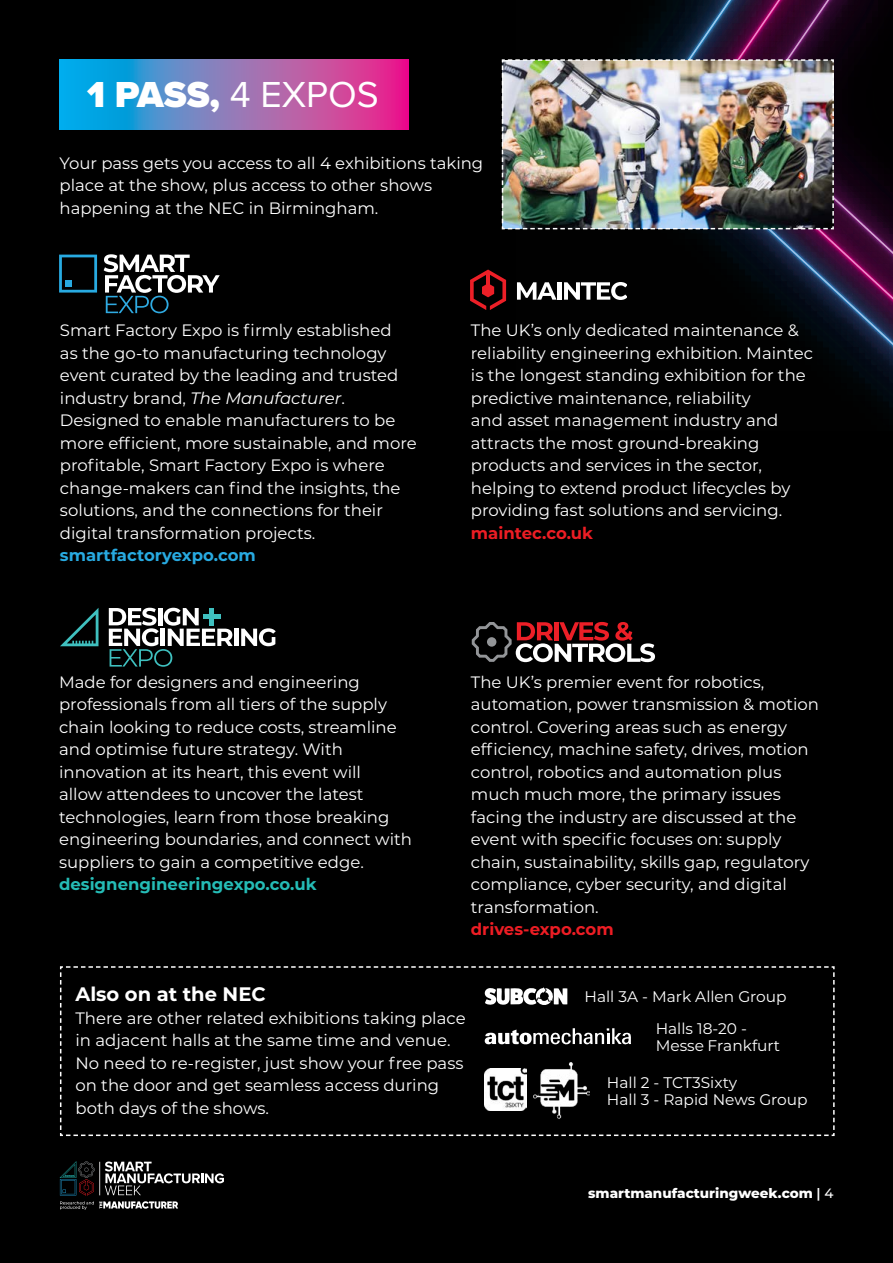
<style>
.page{position:relative;width:893px;height:1263px;background:#000}
.page>*{position:absolute;margin:0;border:0;box-sizing:border-box;transform-origin:0 0}
.t1{font:900 37.5px "Proxima Nova";color:#fff}
.t2{font:700 19.5px "Montserrat";color:#fff}
.t3{font:16.5px/22.5px "Montserrat";color:#fff}
.t4{font:700 16.5px "Montserrat";color:#ed1d24}
.t5{font:700 16.5px "Montserrat";color:#25bcb6}
.t6{font:700 16.5px "Montserrat";color:#28aae1}
.t7{font:15.45px/17.1px "Montserrat";color:#fff}
.t8{font:800 13.5px "Montserrat";color:#fff}
.s1{font-weight:400}
.s2{font-style:italic}
.s3{font-weight:600}
.s4{font-weight:500}
</style>
<div class="page">
<svg style="left:727px;top:254px;width:166px;height:154px"></svg>
<svg style="left:60px;top:60px;width:348px;height:70px;background:#7e73ba"></svg>
<svg style="left:472px;top:622px;width:183px;height:40px"></svg>
<div style="left:487px;top:637px;width:9px;height:10px;background:#939598;border-radius:50%"></div>
<svg style="left:59px;top:255px;width:38px;height:38px"></svg>
<svg style="left:104px;top:254px;width:116px;height:59px"></svg>
<hr style="left:234px;top:629px;width:4px;height:17px;background:#fff">
<svg style="left:241px;top:628px;width:35px;height:18px"></svg>
<svg style="left:109px;top:608px;width:124px;height:59px"></svg>
<div style="left:203px;top:614px;width:17px;height:5px;background:#3fc0bf"></div>
<div style="left:209px;top:608px;width:5px;height:17px;background:#3fc0bf"></div>
<svg style="left:60px;top:608px;width:39px;height:38px"></svg>
<svg style="left:517px;top:282px;width:40px;height:18px"></svg>
<hr style="left:557px;top:282px;width:4px;height:18px;background:#fff">
<svg style="left:564px;top:282px;width:62px;height:18px"></svg>
<svg style="left:470px;top:270px;width:36px;height:40px"></svg>
<svg style="left:636px;top:0;width:257px;height:254px"></svg>
<img style="left:501px;top:59px;width:334px;height:171px">
<svg style="left:60px;top:1161px;width:164px;height:49px"></svg>
<svg style="left:59px;top:966px;width:776px;height:171px"></svg>
<img style="left:533px;top:1062px;width:57px;height:57px">
<img style="left:485px;top:1069px;width:42px;height:42px">
<h1 class="t1" style="left:87px;top:67px;width:293px">1 PASS, <span class="s1">4 EXPOS</span></h1>
<p class="t3" style="left:60px;top:151px;width:425px">Your pass gets you access to all 4 exhibitions taking place at the show, plus access to other shows happening at the NEC in Birmingham.</p>
<p class="t3" style="left:60px;top:319px;width:358px">Smart Factory Expo is firmly established<br>as the go-to manufacturing technology event curated by the leading and trusted industry brand, <span class="s2">The Manufacturer</span>.<br>Designed to enable manufacturers to be more efficient, more sustainable, and more profitable, Smart Factory Expo is where change-makers can find the insights, the solutions, and the connections for their digital transformation projects.</p>
<p class="t6" style="left:60px;top:544px;width:197px">smartfactoryexpo.com</p>
<p class="t3" style="left:59px;top:670px;width:354px">Made for designers and engineering professionals from all tiers of the supply chain looking to reduce costs, streamline and optimise future strategy. With innovation at its heart, this event will<br>allow attendees to uncover the latest technologies, learn from those breaking engineering boundaries, and connect with suppliers to gain a competitive edge.</p>
<p class="t5" style="left:59px;top:872px;width:259px">designengineeringexpo.co.uk</p>
<p class="t3" style="left:471px;top:319px;width:344px">The UK’s only dedicated maintenance &amp; reliability engineering exhibition. Maintec is the longest standing exhibition for the predictive maintenance, reliability<br>and asset management industry and attracts the most ground-breaking products and services in the sector, helping to extend product lifecycles by providing fast solutions and servicing.</p>
<p class="t4" style="left:471px;top:521px;width:124px">maintec.co.uk</p>
<p class="t3" style="left:471px;top:670px;width:350px">The UK’s premier event for robotics, automation, power transmission &amp; motion control. Covering areas such as energy efficiency, machine safety, drives, motion control, robotics and automation plus much much more, the primary issues facing the industry are discussed at the event with specific focuses on: supply chain, sustainability, skills gap, regulatory compliance, cyber security, and digital transformation.</p>
<p class="t4" style="left:471px;top:917px;width:144px">drives-expo.com</p>
<p class="t2" style="left:75px;top:980px;width:192px">Also on at the NEC</p>
<p class="t3" style="left:75px;top:1006px;width:392px">There are other related exhibitions taking place in adjacent halls at the same time and venue.<br>No need to re-register, just show your free pass on the door and get seamless access during both days of the shows.</p>
<p class="t7" style="left:585px;top:987px;width:204px">Hall 3A - Mark Allen Group</p>
<p class="t7" style="left:656px;top:1020px;width:126px">Halls 18-20 -<br>Messe Frankfurt</p>
<p class="t7" style="left:607px;top:1073px;width:202px">Hall 2 - TCT3Sixty<br>Hall 3 - Rapid News Group</p>
<p class="t8" style="left:588px;top:1184px;width:247px">smartmanufacturingweek.com <span class="s3">|</span> <span class="s4">4</span></p>
</div>
